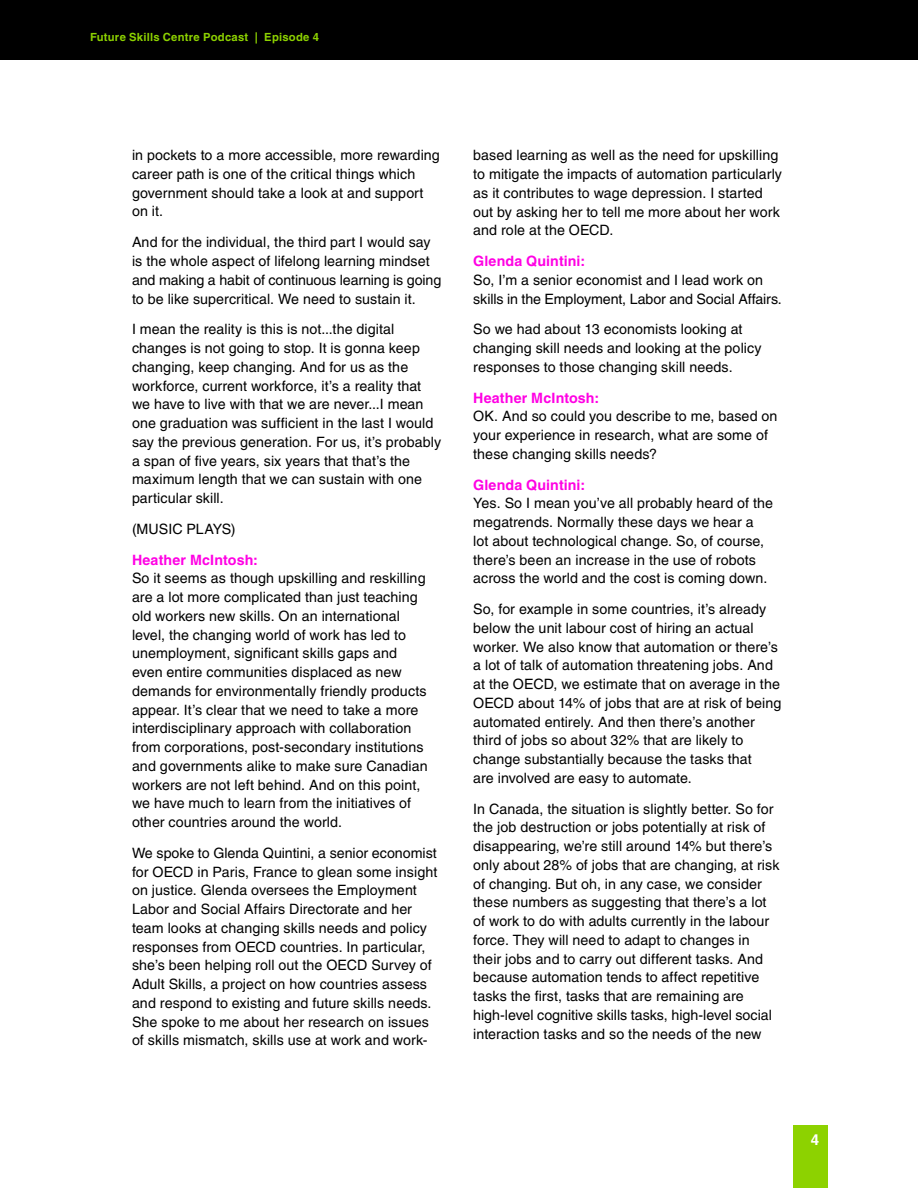
<style>
.page{position:relative;width:918px;height:1188px;background:#fff}
.page>*{position:absolute;margin:0;border:0;box-sizing:border-box;transform-origin:0 0}
.t1{font:700 15px "Helvetica LT Std";color:#fff}
.t2{font:14.25px/18.8px "Helvetica LT Std";letter-spacing:.005em;color:#000}
.t3{font:700 14.25px "Helvetica LT Std";letter-spacing:.01em;color:#ff00e4}
.t4{font:700 11.25px "Helvetica LT Std";letter-spacing:.02em;color:#8dd200}
</style>
<div class="page">
<div style="left:0;top:0;width:918px;height:60px;background:#000"></div>
<div style="left:794px;top:1125px;width:34px;height:63px;background:#8dd200"></div>
<p class="t4" style="left:90px;top:30px;width:231px">Future Skills Centre Podcast | Episode 4</p>
<p class="t2" style="left:132px;top:146px;width:309px">in pockets to a more accessible, more rewarding career path is one of the critical things which government should take a look at and support on it.</p>
<p class="t2" style="left:132px;top:233px;width:311px">And for the individual, the third part I would say is the whole aspect of lifelong learning mindset and making a habit of continuous learning is going to be like supercritical. We need to sustain it.</p>
<p class="t2" style="left:132px;top:320px;width:311px">I mean the reality is this is not...the digital changes is not going to stop. It is gonna keep changing, keep changing. And for us as the workforce, current workforce, it’s a reality that we have to live with that we are never...I mean one graduation was sufficient in the last I would say the previous generation. For us, it’s probably a span of five years, six years that that’s the maximum length that we can sustain with one particular skill.</p>
<p class="t2" style="left:132px;top:519px;width:105px">(MUSIC PLAYS)</p>
<p class="t3" style="left:132px;top:551px;width:128px">Heather McIntosh:</p>
<p class="t2" style="left:132px;top:569px;width:297px">So it seems as though upskilling and reskilling are a lot more complicated than just teaching old workers new skills. On an international level, the changing world of work has led to unemployment, significant skills gaps and even entire communities displaced as new demands for environmentally friendly products appear. It’s clear that we need to take a more interdisciplinary approach with collaboration from corporations, post-secondary institutions and governments alike to make sure Canadian workers are not left behind. And on this point, we have much to learn from the initiatives of other countries around the world.</p>
<p class="t2" style="left:132px;top:843px;width:307px">We spoke to Glenda Quintini, a senior economist for OECD in Paris, France to glean some insight on justice. Glenda oversees the Employment Labor and Social Affairs Directorate and her team looks at changing skills needs and policy responses from OECD countries. In particular, she’s been helping roll out the OECD Survey of Adult Skills, a project on how countries assess and respond to existing and future skills needs.<br>She spoke to me about her research on issues of skills mismatch, skills use at work and work-</p>
<p class="t2" style="left:473px;top:146px;width:310px">based learning as well as the need for upskilling to mitigate the impacts of automation particularly as it contributes to wage depression. I started out by asking her to tell me more about her work and role at the OECD.</p>
<p class="t3" style="left:473px;top:252px;width:114px">Glenda Quintini:</p>
<p class="t2" style="left:473px;top:270px;width:310px">So, I’m a senior economist and I lead work on skills in the Employment, Labor and Social Affairs.</p>
<p class="t2" style="left:473px;top:320px;width:290px">So we had about 13 economists looking at changing skill needs and looking at the policy responses to those changing skill needs.</p>
<p class="t3" style="left:473px;top:389px;width:128px">Heather McIntosh:</p>
<p class="t2" style="left:473px;top:407px;width:306px">OK. And so could you describe to me, based on your experience in research, what are some of these changing skills needs?</p>
<p class="t3" style="left:473px;top:476px;width:114px">Glenda Quintini:</p>
<p class="t2" style="left:473px;top:494px;width:301px">Yes. So I mean you’ve all probably heard of the megatrends. Normally these days we hear a<br>lot about technological change. So, of course, there’s been an increase in the use of robots across the world and the cost is coming down.</p>
<p class="t2" style="left:473px;top:600px;width:310px">So, for example in some countries, it’s already below the unit labour cost of hiring an actual worker. We also know that automation or there’s a lot of talk of automation threatening jobs. And at the OECD, we estimate that on average in the OECD about 14% of jobs that are at risk of being automated entirely. And then there’s another third of jobs so about 32% that are likely to change substantially because the tasks that<br>are involved are easy to automate.</p>
<p class="t2" style="left:473px;top:799px;width:308px">In Canada, the situation is slightly better. So for the job destruction or jobs potentially at risk of disappearing, we’re still around 14% but there’s only about 28% of jobs that are changing, at risk of changing. But oh, in any case, we consider these numbers as suggesting that there’s a lot of work to do with adults currently in the labour force. They will need to adapt to changes in their jobs and to carry out different tasks. And because automation tends to affect repetitive tasks the first, tasks that are remaining are high-level cognitive skills tasks, high-level social interaction tasks and so the needs of the new</p>
<p class="t1" style="left:811px;top:1130px;width:10px">4</p>
</div>
